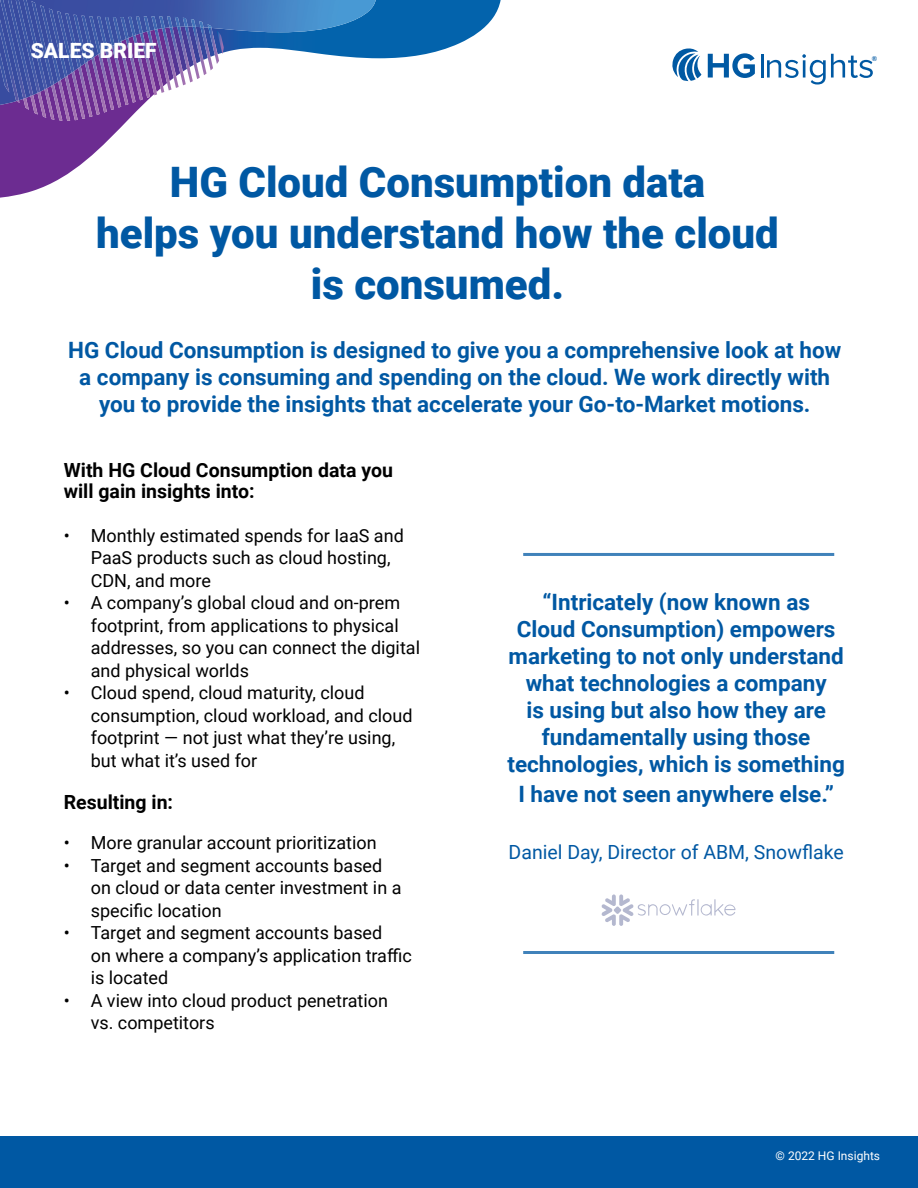
<style>
.page{position:relative;width:918px;height:1188px;background:#fff}
.page>*{position:absolute;margin:0;border:0;box-sizing:border-box;transform-origin:0 0}
.t1{font:900 42px/51px "Roboto";color:#0058a3;text-align:center}
.t2{font:700 22.5px/27px "Roboto";color:#0058a3;text-align:center}
.t3{font:900 21px "Roboto";color:#fff}
.t4{font:700 19.5px/21px "Roboto";color:#000}
.t5{font:19.5px "Roboto";color:#0058a3}
.t6{font:18px/22.5px "Roboto";color:#000}
.t7{font:12px "Roboto";color:#fff}
.t8{font:600 6.6px "Lato";color:#0059a3}
</style>
<div class="page">
<div style="left:0;top:1137px;width:918px;height:51px;background:#0058a3"></div>
<svg style="left:0;top:0;width:501px;height:198px"></svg>
<img style="left:0;top:0;width:376px;height:105px">
<img style="left:0;top:99px;width:17px;height:2px">
<img style="left:0;top:0;width:17px;height:99px">
<img style="left:8px;top:0;width:9px;height:96px">
<img style="left:16px;top:0;width:8px;height:93px">
<img style="left:24px;top:0;width:23px;height:16px">
<img style="left:32px;top:1px;width:22px;height:15px">
<img style="left:40px;top:5px;width:21px;height:11px">
<img style="left:49px;top:9px;width:18px;height:7px">
<img style="left:57px;top:11px;width:17px;height:5px">
<img style="left:65px;top:13px;width:16px;height:3px">
<img style="left:74px;top:15px;width:13px;height:1px">
<svg style="left:17px;top:16px;width:207px;height:105px"></svg>
<svg style="left:672px;top:48px;width:29px;height:33px"></svg>
<svg style="left:708px;top:53px;width:47px;height:25px"></svg>
<hr style="left:762px;top:54px;width:2px;height:24px;background:#0059a3">
<svg style="left:767px;top:54px;width:106px;height:31px"></svg>
<hr style="left:523px;top:553px;width:311px;height:3px;background:#4082ba">
<hr style="left:523px;top:951px;width:311px;height:3px;background:#4082ba">
<svg style="left:602px;top:894px;width:134px;height:32px"></svg>
<p class="t3" style="left:31px;top:38px;width:127px">SALES BRIEF</p>
<p class="t8" style="left:872px;top:54px;width:7px">®</p>
<h1 class="t1" style="left:96px;top:157px;width:684px">HG Cloud Consumption data<br>helps you understand how the cloud is consumed.</h1>
<p class="t2" style="left:68px;top:337px;width:775px">HG Cloud Consumption is designed to give you a comprehensive look at how a company is consuming and spending on the cloud. We work directly with you to provide the insights that accelerate your Go-to-Market motions.</p>
<p class="t4" style="left:64px;top:460px;width:331px">With HG Cloud Consumption data you will gain insights into:</p>
<p class="t6" style="left:91px;top:524px;width:315px;text-indent:-27px">• Monthly estimated spends for IaaS and<br>PaaS products such as cloud hosting,<br>CDN, and more</p>
<p class="t6" style="left:91px;top:592px;width:331px;text-indent:-27px">• A company’s global cloud and on-prem footprint, from applications to physical addresses, so you can connect the digital and physical worlds</p>
<p class="t6" style="left:91px;top:682px;width:323px;text-indent:-27px">• Cloud spend, cloud maturity, cloud consumption, cloud workload, and cloud footprint — not just what they’re using, but what it’s used for</p>
<p class="t4" style="left:64px;top:792px;width:111px">Resulting in:</p>
<p class="t6" style="left:64px;top:832px;width:314px">• More granular account prioritization</p>
<p class="t6" style="left:91px;top:854px;width:312px;text-indent:-27px">• Target and segment accounts based on cloud or data center investment in a specific location</p>
<p class="t6" style="left:91px;top:922px;width:323px;text-indent:-27px">• Target and segment accounts based<br>on where a company’s application traffic is located</p>
<p class="t6" style="left:91px;top:989px;width:299px;text-indent:-27px">• A view into cloud product penetration vs. competitors</p>
<p class="t2" style="left:507px;top:589px;width:339px">“Intricately (now known as<br>Cloud Consumption) empowers marketing to not only understand what technologies a company<br>is using but also how they are fundamentally using those technologies, which is something</p>
<p class="t2" style="left:518px;top:781px;width:317px">I have not seen anywhere else.”</p>
<p class="t5" style="left:509px;top:841px;width:337px">Daniel Day, Director of ABM, Snowflake</p>
<p class="t7" style="left:776px;top:1149px;width:106px">© 2022 HG Insights</p>
</div>
